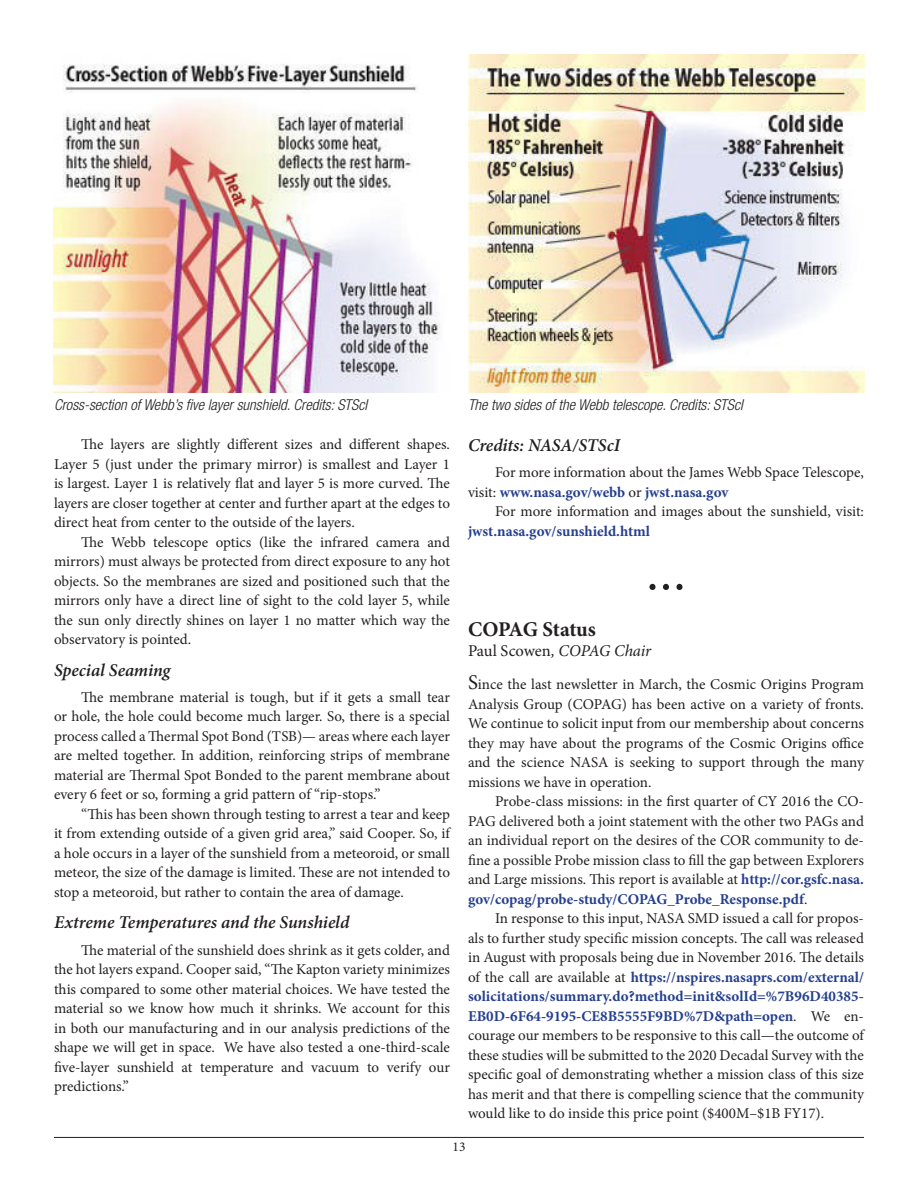
<style>
.page{position:relative;width:918px;height:1188px;background:#fff}
.page>*{position:absolute;margin:0;border:0;box-sizing:border-box;transform-origin:0 0}
.Article_End_Ellipsis{font:54px "Adobe Garamond Pro";color:#231f20}
.Article_Title{font:700 21px "Minion Pro";letter-spacing:-.015em;color:#231f20}
.Article_Subtitle{font:italic 600 18px "Minion Pro";letter-spacing:-.01em;color:#231f20}
.Article_Author_s__La{font:italic 16.5px "Minion Pro";letter-spacing:-.015em;color:#231f20}
.Article_Text{font:15px/19.5px "Minion Pro";letter-spacing:-.005em;color:#231f20;text-align:justify}
.Article_Text_First{font:15px/19.5px "Minion Pro";letter-spacing:-.005em;color:#231f20;text-align:justify}
.Highlight_Caption{font:italic 300 condensed 15px "Helvetica Neue LT Std";color:#231f20}
.t1{font:13.5px "Minion Pro";color:#231f20}
.s1{font-weight:700;color:#253f8e}
.s2{font-style:normal}
.s3{font-size:21px}
</style>
<div class="page">
<hr style="left:54px;top:1137px;width:810px;height:1px;background:#231f20">
<img style="left:54px;top:64px;width:386px;height:329px">
<img style="left:468px;top:54px;width:396px;height:339px">
<p class="Highlight_Caption" style="left:54px;top:396px;width:315px">Cross-section of Webb’s five layer sunshield. Credits: STScI</p>
<p class="Highlight_Caption" style="left:468px;top:396px;width:277px">The two sides of the Webb telescope. Credits: STScI</p>
<p class="Article_Subtitle" style="left:468px;top:433px;width:154px">Credits: NASA/STScI</p>
<p class="Article_Text" style="left:468px;top:463px;width:397px;text-indent:27px">For more information about the James Webb Space Telescope, visit: <span class="s1">www.nasa.gov/webb</span> or <span class="s1">jwst.nasa.gov</span></p>
<p class="Article_Text" style="left:468px;top:502px;width:398px;text-indent:27px">For more information and images about the sunshield, visit: <span class="s1">jwst.nasa.gov/sunshield.html</span></p>
<p class="Article_Text" style="left:54px;top:435px;width:398px;text-indent:27px">The layers are slightly different sizes and different shapes.<br>Layer 5 (just under the primary mirror) is smallest and Layer 1 is largest. Layer 1 is relatively flat and layer 5 is more curved. The layers are closer together at center and further apart at the edges to direct heat from center to the outside of the layers.</p>
<p class="Article_Text" style="left:54px;top:532px;width:398px;text-indent:27px">The Webb telescope optics (like the infrared camera and mirrors) must always be protected from direct exposure to any hot objects. So the membranes are sized and positioned such that the mirrors only have a direct line of sight to the cold layer 5, while the sun only directly shines on layer 1 no matter which way the observatory is pointed.</p>
<p class="Article_Subtitle" style="left:54px;top:657px;width:118px">Special Seaming</p>
<p class="Article_Text" style="left:54px;top:687px;width:398px;text-indent:27px">The membrane material is tough, but if it gets a small tear or hole, the hole could become much larger. So, there is a special process called a Thermal Spot Bond (TSB)— areas where each layer are melted together. In addition, reinforcing strips of membrane material are Thermal Spot Bonded to the parent membrane about every 6 feet or so, forming a grid pattern of “rip-stops.”</p>
<p class="Article_Text" style="left:54px;top:804px;width:398px;text-indent:27px">“This has been shown through testing to arrest a tear and keep it from extending outside of a given grid area,” said Cooper. So, if a hole occurs in a layer of the sunshield from a meteoroid, or small meteor, the size of the damage is limited. These are not intended to stop a meteoroid, but rather to contain the area of damage.</p>
<p class="Article_Subtitle" style="left:54px;top:910px;width:297px">Extreme Temperatures and the Sunshield</p>
<p class="Article_Text" style="left:54px;top:940px;width:398px;text-indent:27px">The material of the sunshield does shrink as it gets colder, and the hot layers expand. Cooper said, “The Kapton variety minimizes this compared to some other material choices. We have tested the material so we know how much it shrinks. We account for this in both our manufacturing and in our analysis predictions of the shape we will get in space. We have also tested a one-third-scale five-layer sunshield at temperature and vacuum to verify our predictions.”</p>
<p class="Article_End_Ellipsis" style="left:646px;top:540px;width:42px">...</p>
<p class="Article_Title" style="left:468px;top:615px;width:130px">COPAG Status</p>
<p class="Article_Author_s__La" style="left:468px;top:640px;width:185px"><span class="s2">Paul Scowen</span>, COPAG Chair</p>
<p class="Article_Text_First" style="left:468px;top:675px;width:398px"><span class="s3">S</span>ince the last newsletter in March, the Cosmic Origins Program Analysis Group (COPAG) has been active on a variety of fronts.<br>We continue to solicit input from our membership about concerns they may have about the programs of the Cosmic Origins office and the science NASA is seeking to support through the many missions we have in operation.</p>
<p class="Article_Text" style="left:468px;top:792px;width:398px;text-indent:27px">Probe-class missions: in the first quarter of CY 2016 the CO-PAG delivered both a joint statement with the other two PAGs and an individual report on the desires of the COR community to de&shy;fine a possible Probe mission class to fill the gap between Explorers and Large missions. This report is available at <span class="s1">http://cor.gsfc.nasa. gov/copag/probe-study/COPAG_Probe_Response.pdf</span>.</p>
<p class="Article_Text" style="left:468px;top:909px;width:398px;text-indent:27px">In response to this input, NASA SMD issued a call for propos&shy;als to further study specific mission concepts. The call was released in August with proposals being due in November 2016. The details of the call are available at <span class="s1">https://nspires.nasaprs.com/external/ solicitations/summary.do?method=init&amp;solId=%7B96D40385- EB0D-6F64-9195-CE8B5555F9BD%7D&amp;path=open</span>. We en&shy;courage our members to be responsive to this call—the outcome of these studies will be submitted to the 2020 Decadal Survey with the specific goal of demonstrating whether a mission class of this size has merit and that there is compelling science that the community would like to do inside this price point ($400M–$1B FY17).</p>
<p class="t1" style="left:453px;top:1138px;width:14px">13</p>
</div>
